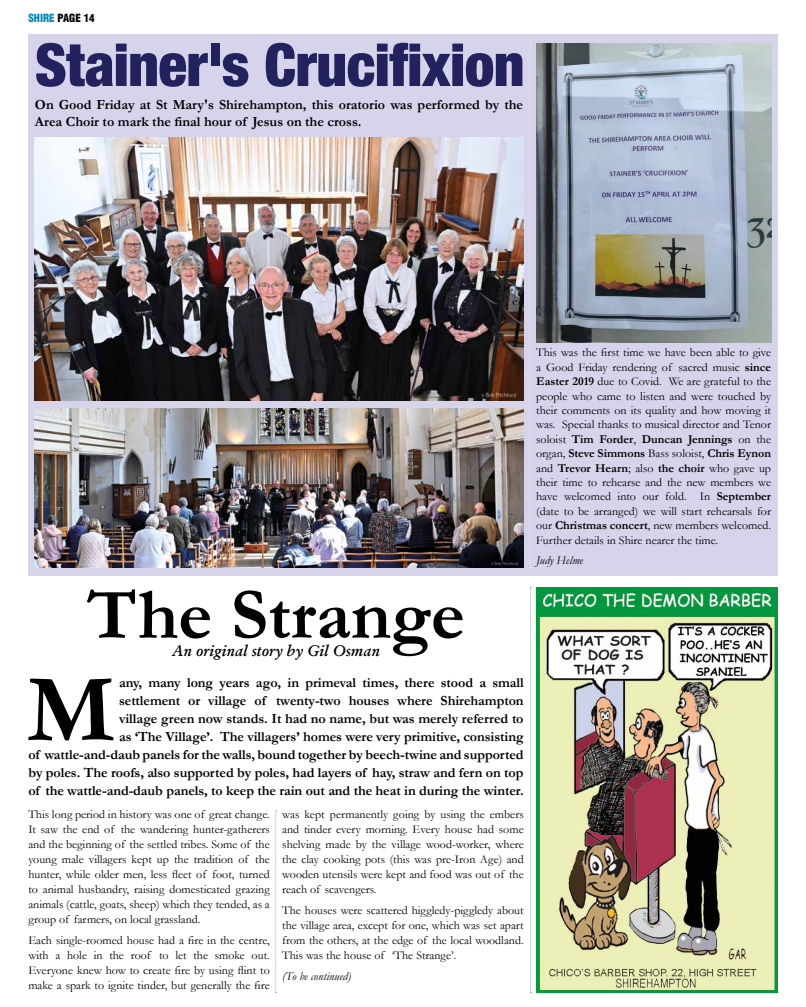
<style>
.page{position:relative;width:806px;height:1007px;background:#fff}
.page>*{position:absolute;margin:0;border:0;box-sizing:border-box;transform-origin:0 0}
.t1{font:700 73px "Garamond";color:#000}
.t2{font:900 condensed 59.3px "Helvetica Neue LTW1 G";letter-spacing:-.01em;color:#21225e}
.t3{font:italic 600 15.5px "Garamond";color:#000}
.t4{font:700 14px/18px "Garamond";letter-spacing:-.005em;color:#000;text-align:right}
.t5{font:12px/15px "Garamond";color:#000;text-align:justify}
.t6{font:italic 12px "Garamond";color:#000}
.t7{font:900 condensed 11px "Helvetica LT";color:#000}
.s1{color:#008ab7}
.s2{font-weight:700}
</style>
<div class="page">
<svg style="left:28px;top:678px;width:85px;height:62px"></svg>
<svg style="left:275px;top:810px;width:1px;height:183px"></svg>
<svg style="left:530px;top:587px;width:1px;height:406px"></svg>
<div style="left:28px;top:34px;width:749px;height:541px;background:#d6d4eb"></div>
<img style="left:35px;top:137px;width:488px;height:263px">
<img style="left:536px;top:44px;width:234px;height:298px">
<img style="left:35px;top:408px;width:488px;height:159px">
<img style="left:536px;top:587px;width:241px;height:405px">
<svg style="left:529px;top:44px;width:1px;height:524px"></svg>
<p class="t7" style="left:28px;top:11px;width:68px"><span class="s1">SHIRE</span> PAGE 14</p>
<h2 class="t2" style="left:35px;top:29px;width:491px">Stainer's Crucifixion</h2>
<p class="t4" style="left:35px;top:96px;width:489px;line-height:16.8px;text-align:left">On Good Friday at St Mary's Shirehampton, this oratorio was performed by the<br>Area Choir to mark the final hour of Jesus on the cross.</p>
<h1 class="t1" style="left:87px;top:571px;width:379px">The Strange</h1>
<p class="t3" style="left:172px;top:640px;width:209px">An original story by Gil Osman</p>
<p class="t4" style="left:28px;top:672px;width:496px">any, many long years ago, in primeval times, there stood a small<br>settlement or village of twenty-two houses where Shirehampton<br>village green now stands. It had no name, but was merely referred to<br>as ‘The Village’. The villagers’ homes were very primitive, consisting<br>of wattle-and-daub panels for the walls, bound together by beech-twine and supported by poles. The roofs, also supported by poles, had layers of hay, straw and fern on top of the wattle-and-daub panels, to keep the rain out and the heat in during the winter.</p>
<p class="t5" style="left:28px;top:806px;width:243px">This long period in history was one of great change.<br>It saw the end of the wandering hunter-gatherers and the beginning of the settled tribes. Some of the young male villagers kept up the tradition of the hunter, while older men, less fleet of foot, turned to animal husbandry, raising domesticated grazing animals (cattle, goats, sheep) which they tended, as a group of farmers, on local grassland.</p>
<p class="t5" style="left:28px;top:932px;width:243px">Each single-roomed house had a fire in the centre, with a hole in the roof to let the smoke out.<br>Everyone knew how to create fire by using flint to make a spark to ignite tinder, but generally the fire</p>
<p class="t5" style="left:282px;top:806px;width:243px">was kept permanently going by using the embers and tinder every morning. Every house had some shelving made by the village wood-worker, where the clay cooking pots (this was pre-Iron Age) and wooden utensils were kept and food was out of the reach of scavengers.</p>
<p class="t5" style="left:282px;top:902px;width:243px">The houses were scattered higgledy-piggledy about the village area, except for one, which was set apart from the others, at the edge of the local woodland.<br>This was the house of ‘The Strange’.</p>
<p class="t6" style="left:282px;top:968px;width:70px">(To be continued)</p>
<p class="t5" style="left:536px;top:345px;width:236px;line-height:14.4px">This was the first time we have been able to give a Good Friday rendering of sacred music <span class="s2">since Easter 2019</span> due to Covid. We are grateful to the people who came to listen and were touched by their comments on its quality and how moving it was. Special thanks to musical director and Tenor soloist <span class="s2">Tim Forder</span>, <span class="s2">Duncan Jennings</span> on the organ, <span class="s2">Steve Simmons</span> Bass soloist, <span class="s2">Chris Eynon </span>and <span class="s2">Trevor Hearn</span>; also <span class="s2">the choir</span> who gave up their time to rehearse and the new members we have welcomed into our fold. In <span class="s2">September </span>(date to be arranged) we will start rehearsals for our <span class="s2">Christmas concert</span>, new members welcomed.<br>Further details in Shire nearer the time.</p>
<p class="t6" style="left:536px;top:552px;width:48px">Judy Helme</p>
</div>
